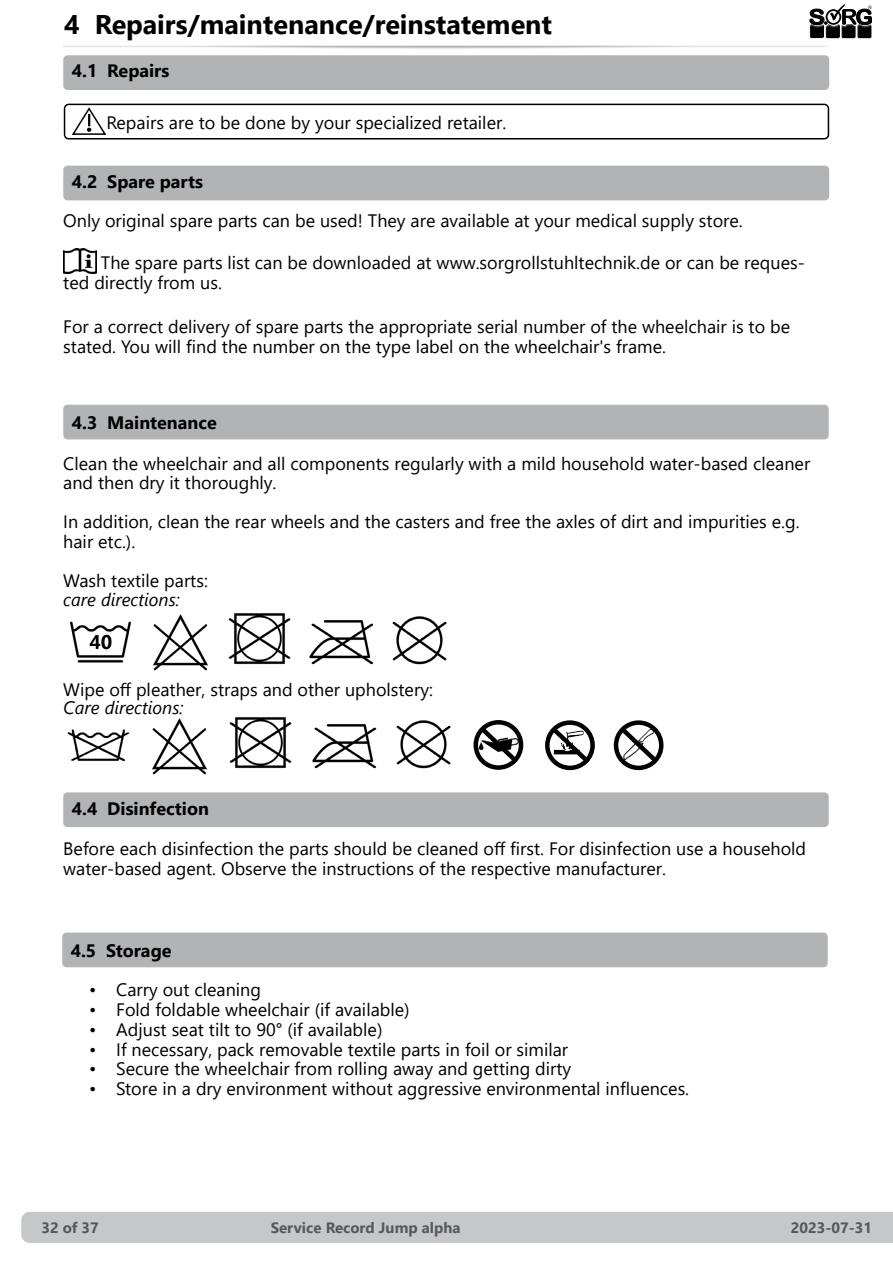
<style>
.page{position:relative;width:893px;height:1263px;background:#fff}
.page>*{position:absolute;margin:0;border:0;box-sizing:border-box;transform-origin:0 0}
.t1{font:700 27px "Segoe UI";color:#000}
.t2{font:18px/19.8px "Segoe UI";color:#000}
.t3{font:700 18px "Segoe UI";color:#000}
.t4{font:italic 18px "Segoe UI";color:#000}
.t5{font:700 15px "Segoe UI";color:#58585a}
</style>
<div class="page">
<div style="left:21px;top:1212px;width:872px;height:31px;background:#c6c7c8"></div>
<svg style="left:810px;top:4px;width:62px;height:34px"></svg>
<div style="left:810px;top:23px;width:15px;height:15px;background:#000;opacity:.75"></div>
<div style="left:63px;top:792px;width:766px;height:35px;background:#b1b3b4;border-radius:4px"></div>
<div style="left:62px;top:932px;width:766px;height:35px;background:#b1b3b4;border-radius:4px"></div>
<div style="left:63px;top:405px;width:766px;height:34px;background:#b1b3b4;border-radius:4px"></div>
<div style="left:63px;top:166px;width:766px;height:34px;background:#b1b3b4;border-radius:4px"></div>
<div style="left:63px;top:55px;width:766px;height:35px;background:#b1b3b4;border-radius:4px"></div>
<div style="left:64px;top:104px;width:765px;height:36px;border:2px solid #000;border-radius:4px"></div>
<img style="left:153px;top:614px;width:55px;height:57px">
<img style="left:309px;top:620px;width:65px;height:45px">
<img style="left:228px;top:613px;width:63px;height:52px">
<img style="left:70px;top:621px;width:61px;height:42px">
<img style="left:392px;top:616px;width:55px;height:49px">
<svg style="left:72px;top:107px;width:35px;height:28px"></svg>
<img style="left:63px;top:249px;width:33px;height:24px">
<img style="left:67px;top:729px;width:63px;height:33px">
<img style="left:152px;top:718px;width:55px;height:57px">
<img style="left:312px;top:724px;width:65px;height:45px">
<img style="left:229px;top:717px;width:63px;height:52px">
<img style="left:396px;top:720px;width:55px;height:49px">
<div style="left:473px;top:720px;width:50px;height:50px;border:4px solid #000;border-radius:50%"></div>
<svg style="left:475px;top:722px;width:48px;height:46px"></svg>
<div style="left:545px;top:720px;width:50px;height:50px;border:4px solid #000;border-radius:50%"></div>
<svg style="left:546px;top:722px;width:48px;height:46px"></svg>
<div style="left:614px;top:720px;width:49px;height:50px;border:4px solid #000;border-radius:50%"></div>
<svg style="left:615px;top:722px;width:48px;height:46px"></svg>
<h1 class="t1" style="left:64px;top:-1px;width:489px">4 Repairs/maintenance/reinstatement</h1>
<p class="t3" style="left:72px;top:54px;width:99px">4.1 Repairs</p>
<p class="t2" style="left:106px;top:111px;width:401px">Repairs are to be done by your specialized retailer.</p>
<p class="t3" style="left:72px;top:164px;width:133px">4.2 Spare parts</p>
<p class="t2" style="left:63px;top:209px;width:681px">Only original spare parts can be used! They are available at your medical supply store.</p>
<p class="t2" style="left:63px;top:251px;width:743px;text-indent:38px">The spare parts list can be downloaded at www.sorgrollstuhltechnik.de or can be reques&shy;ted directly from us.</p>
<p class="t2" style="left:63px;top:315px;width:728px">For a correct delivery of spare parts the appropriate serial number of the wheelchair is to be stated. You will find the number on the type label on the wheelchair's frame.</p>
<p class="t3" style="left:72px;top:405px;width:146px">4.3 Maintenance</p>
<p class="t2" style="left:63px;top:452px;width:748px">Clean the wheelchair and all components regularly with a mild household water-based cleaner and then dry it thoroughly.</p>
<p class="t2" style="left:63px;top:511px;width:738px">In addition, clean the rear wheels and the casters and free the axles of dirt and impurities e.g. hair etc.).</p>
<p class="t2" style="left:63px;top:569px;width:146px">Wash textile parts:</p>
<p class="t4" style="left:63px;top:583px;width:118px">care directions:</p>
<p class="t2" style="left:63px;top:679px;width:371px">Wipe off pleather, straps and other upholstery:</p>
<p class="t4" style="left:63px;top:691px;width:122px">Care directions:</p>
<p class="t3" style="left:72px;top:792px;width:139px">4.4 Disinfection</p>
<p class="t2" style="left:63px;top:837px;width:744px">Before each disinfection the parts should be cleaned off first. For disinfection use a household water-based agent. Observe the instructions of the respective manufacturer.</p>
<p class="t3" style="left:71px;top:933px;width:102px">4.5 Storage</p>
<p class="t2" style="left:89px;top:978px;width:173px">• Carry out cleaning</p>
<p class="t2" style="left:89px;top:998px;width:322px">• Fold foldable wheelchair (if available)</p>
<p class="t2" style="left:89px;top:1018px;width:295px">• Adjust seat tilt to 90° (if available)</p>
<p class="t2" style="left:89px;top:1038px;width:480px">• If necessary, pack removable textile parts in foil or similar</p>
<p class="t2" style="left:89px;top:1057px;width:484px">• Secure the wheelchair from rolling away and getting dirty</p>
<p class="t2" style="left:89px;top:1077px;width:601px">• Store in a dry environment without aggressive environmental influences.</p>
<p class="t5" style="left:41px;top:1213px;width:59px">32 of 37</p>
<p class="t5" style="left:271px;top:1213px;width:191px">Service Record Jump alpha</p>
<p class="t5" style="left:791px;top:1213px;width:83px">2023-07-31</p>
</div>
